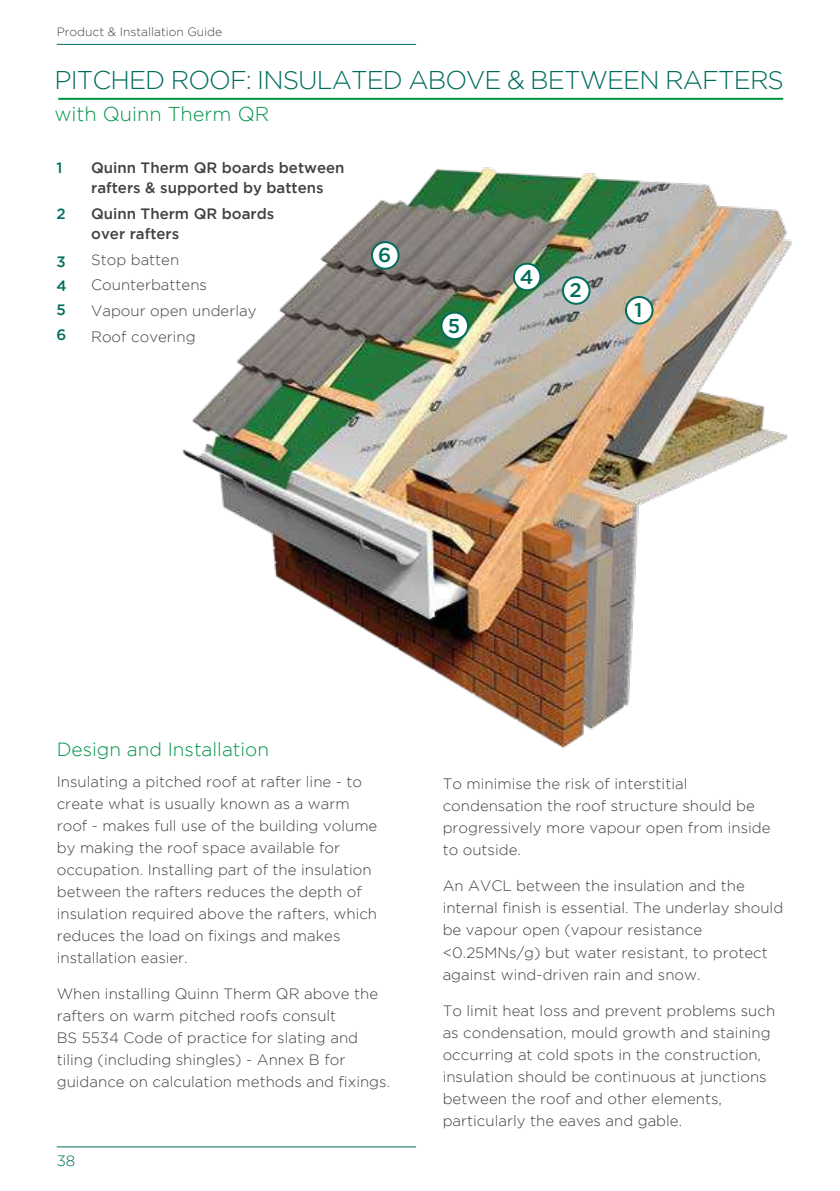
<style>
.page{position:relative;width:840px;height:1191px;background:#fff}
.page>*{position:absolute;margin:0;border:0;box-sizing:border-box;transform-origin:0 0}
.t1{font:300 25.6px "Gotham";letter-spacing:-.035em;color:#006d5d}
.t2{font:300 20px "Gotham";color:#009448}
.t3{font:500 20px "Gotham";color:#006d5d}
.t4{font:300 19px "Gotham";color:#009448}
.t5{font:300 15px/22px "Gotham";color:#414042}
.t6{font:500 15px/20px "Gotham";color:#414042}
.t7{font:500 15px/23.8px "Gotham";color:#006d5d;text-align:justify}
.t8{font:300 15px "Gotham";color:#006d5d}
.t9{font:300 12px "Gotham";color:#414042}
</style>
<div class="page">
<hr style="left:57px;top:44px;width:359px;height:1px;background:#006d5d">
<hr style="left:57px;top:1146px;width:359px;height:1px;background:#006d5d">
<hr style="left:58px;top:98px;width:724px;height:2px;background:#009448">
<img style="left:182px;top:167px;width:610px;height:582px">
<div style="left:625px;top:297px;width:27px;height:26px;background:#fff;border-radius:50%"></div>
<div style="left:624px;top:296px;width:29px;height:28px;border:2px solid #006d5d;border-radius:50%"></div>
<div style="left:562px;top:277px;width:27px;height:27px;background:#fff;border-radius:50%"></div>
<div style="left:561px;top:276px;width:29px;height:29px;border:2px solid #006d5d;border-radius:50%"></div>
<div style="left:513px;top:264px;width:27px;height:26px;background:#fff;border-radius:50%"></div>
<div style="left:512px;top:263px;width:29px;height:28px;border:2px solid #006d5d;border-radius:50%"></div>
<div style="left:441px;top:312px;width:26px;height:27px;background:#fff;border-radius:50%"></div>
<div style="left:440px;top:311px;width:28px;height:29px;border:2px solid #006d5d;border-radius:50%"></div>
<div style="left:372px;top:242px;width:26px;height:27px;background:#fff;border-radius:50%"></div>
<div style="left:371px;top:241px;width:28px;height:29px;border:2px solid #006d5d;border-radius:50%"></div>
<p class="t9" style="left:57px;top:25px;width:167px">Product &amp; Installation Guide</p>
<h1 class="t1" style="left:54px;top:66px;width:730px">PITCHED ROOF: INSULATED ABOVE &amp; BETWEEN RAFTERS</h1>
<h2 class="t2" style="left:54px;top:103px;width:216px">with Quinn Therm QR</h2>
<p class="t7" style="left:56px;top:156px;width:7px">1</p>
<p class="t6" style="left:91px;top:158px;width:255px">Quinn Therm QR boards between rafters &amp; supported by battens</p>
<p class="t6" style="left:91px;top:203px;width:185px">Quinn Therm QR boards over rafters</p>
<p class="t5" style="left:91px;top:246px;width:167px;line-height:25.6px">Stop batten<br>Counterbattens<br>Vapour open underlay<br>Roof covering</p>
<p class="t7" style="left:56px;top:202px;width:11px">2</p>
<p class="t7" style="left:56px;top:249px;width:12px">3<br>4<br>5</p>
<p class="t7" style="left:56px;top:323px;width:11px">6</p>
<h2 class="t3" style="left:378px;top:244px;width:15px">6</h2>
<h2 class="t3" style="left:447px;top:314px;width:14px">5</h2>
<h2 class="t3" style="left:519px;top:265px;width:15px">4</h2>
<h2 class="t3" style="left:569px;top:279px;width:14px">2</h2>
<h2 class="t3" style="left:634px;top:299px;width:9px">1</h2>
<p class="t4" style="left:57px;top:739px;width:214px">Design and Installation</p>
<p class="t5" style="left:57px;top:770px;width:322px">Insulating a pitched roof at rafter line - to create what is usually known as a warm roof - makes full use of the building volume by making the roof space available for occupation. Installing part of the insulation between the rafters reduces the depth of insulation required above the rafters, which reduces the load on fixings and makes installation easier.</p>
<p class="t5" style="left:57px;top:982px;width:335px">When installing Quinn Therm QR above the rafters on warm pitched roofs consult<br>BS 5534 Code of practice for slating and tiling (including shingles) - Annex B for guidance on calculation methods and fixings.</p>
<p class="t8" style="left:57px;top:1152px;width:20px">38</p>
<p class="t5" style="left:442px;top:772px;width:329px">To minimise the risk of interstitial condensation the roof structure should be progressively more vapour open from inside to outside.</p>
<p class="t5" style="left:442px;top:875px;width:342px">An AVCL between the insulation and the internal finish is essential. The underlay should be vapour open (vapour resistance &lt;0.25MNs/g) but water resistant, to protect against wind-driven rain and snow.</p>
<p class="t5" style="left:442px;top:999px;width:334px">To limit heat loss and prevent problems such as condensation, mould growth and staining occurring at cold spots in the construction, insulation should be continuous at junctions between the roof and other elements, particularly the eaves and gable.</p>
</div>
